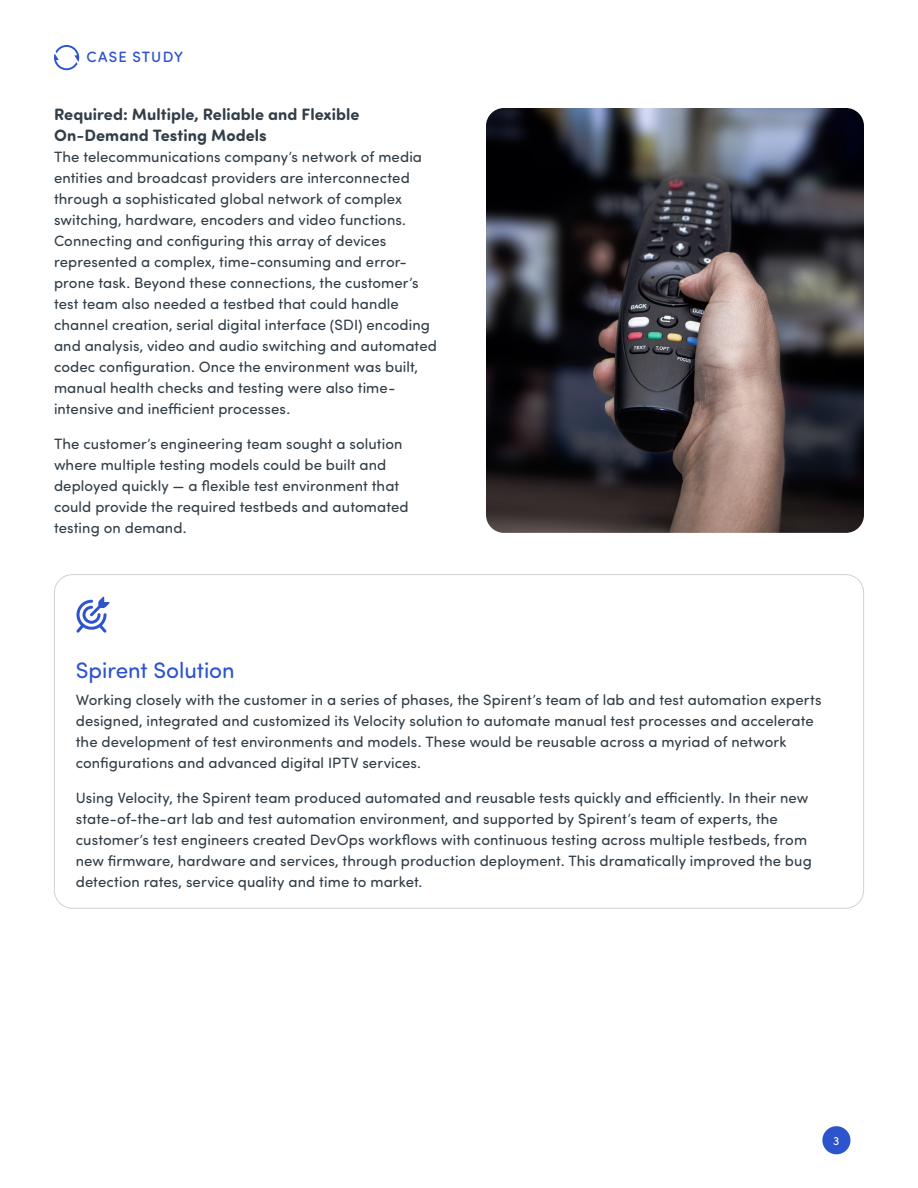
<style>
.page{position:relative;width:918px;height:1188px;background:#fff}
.page>*{position:absolute;margin:0;border:0;box-sizing:border-box;transform-origin:0 0}
.Sidebar_Heading_2{font:22.5px "Sofia Pro Soft";letter-spacing:-.005em;color:#2c54cd}
.Heading_2{font:700 16.5px/21px "Sofia Pro Soft";letter-spacing:.005em;color:#323e48}
.Body_Text{font:15px/21px "Sofia Pro Soft";letter-spacing:.005em;color:#323e48}
.Sidebar-_Body_text{font:15px/21px "Sofia Pro Soft";letter-spacing:.005em;color:#323e48}
.t1{font:500 15px "Sofia Pro Soft";letter-spacing:.075em;color:#2c54cd}
.t2{font:12px "Sofia Pro Soft";color:#fff}
</style>
<div class="page">
<div style="left:822px;top:1126px;width:28px;height:28px;background:#2c54cd;border-radius:50%"></div>
<svg style="left:54px;top:45px;width:25px;height:25px"></svg>
<svg style="left:76px;top:597px;width:34px;height:36px"></svg>
<img style="left:486px;top:108px;width:378px;height:425px">
<p class="t1" style="left:87px;top:46px;width:98px">CASE STUDY</p>
<p class="Heading_2" style="left:54px;top:103px;width:307px">Required: Multiple, Reliable and Flexible<br>On-Demand Testing Models</p>
<p class="Body_Text" style="left:54px;top:146px;width:384px">The telecommunications company’s network of media entities and broadcast providers are interconnected through a sophisticated global network of complex switching, hardware, encoders and video functions.<br>Connecting and configuring this array of devices represented a complex, time-consuming and error&shy;prone task. Beyond these connections, the customer’s test team also needed a testbed that could handle channel creation, serial digital interface (SDI) encoding and analysis, video and audio switching and automated codec configuration. Once the environment was built, manual health checks and testing were also time&shy;intensive and inefficient processes.</p>
<p class="Body_Text" style="left:54px;top:432px;width:356px">The customer’s engineering team sought a solution where multiple testing models could be built and deployed quickly — a flexible test environment that could provide the required testbeds and automated testing on demand.</p>
<p class="Sidebar_Heading_2" style="left:76px;top:655px;width:161px">Spirent Solution</p>
<p class="Sidebar-_Body_text" style="left:76px;top:689px;width:747px">Working closely with the customer in a series of phases, the Spirent’s team of lab and test automation experts designed, integrated and customized its Velocity solution to automate manual test processes and accelerate the development of test environments and models. These would be reusable across a myriad of network configurations and advanced digital IPTV services.</p>
<p class="Sidebar-_Body_text" style="left:76px;top:787px;width:738px">Using Velocity, the Spirent team produced automated and reusable tests quickly and efficiently. In their new state-of-the-art lab and test automation environment, and supported by Spirent’s team of experts, the customer’s test engineers created DevOps workflows with continuous testing across multiple testbeds, from new firmware, hardware and services, through production deployment. This dramatically improved the bug detection rates, service quality and time to market.</p>
<p class="t2" style="left:833px;top:1133px;width:8px">3</p>
</div>
